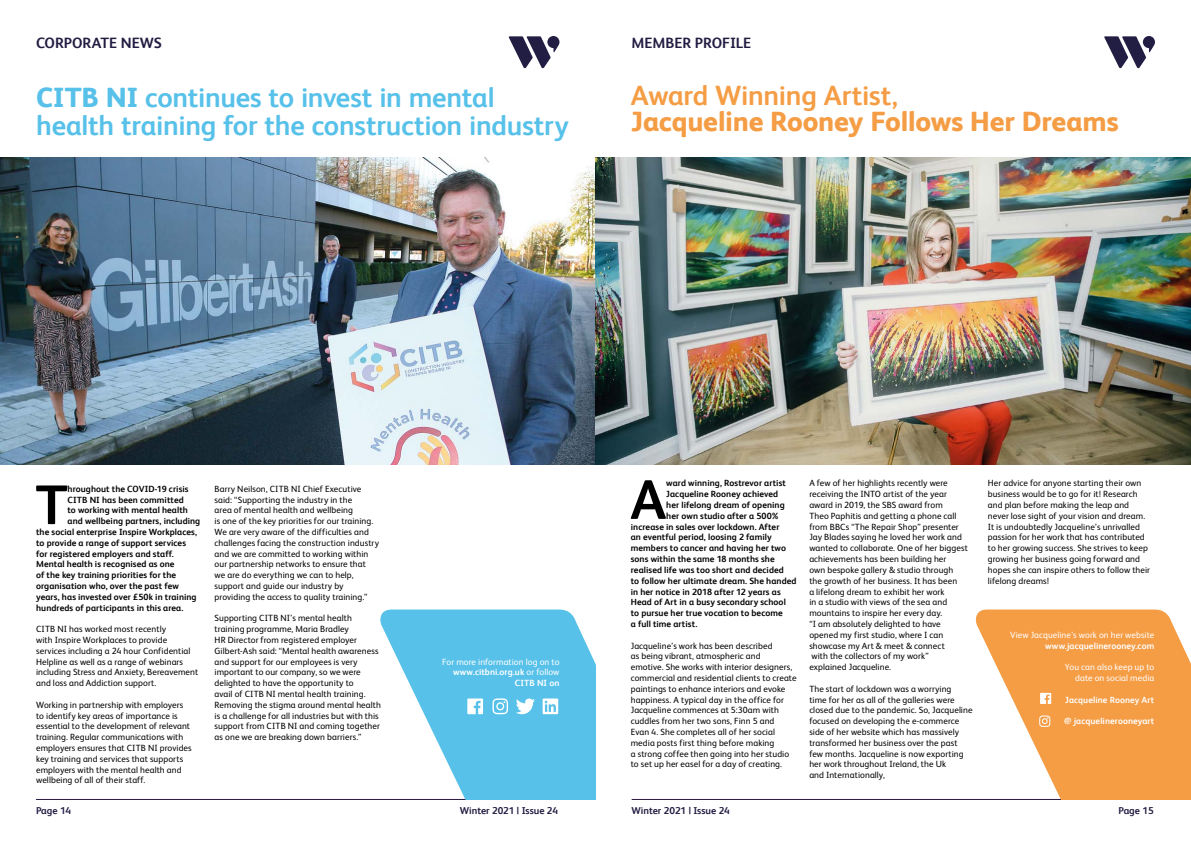
<style>
.page{position:relative;width:1191px;height:842px;background:#fff}
.page>*{position:absolute;margin:0;border:0;box-sizing:border-box;transform-origin:0 0}
.t1{font:700 55.8px "FS Albert";color:#000}
.t2{font:700 28px/28px "FS Albert";letter-spacing:-.01em;color:#57c1e9}
.t3{font:800 28px "FS Albert";letter-spacing:-.01em;color:#f59d45}
.t4{font:700 28px "FS Albert";letter-spacing:-.01em;color:#f59d45}
.t5{font:700 15px "FS Albert";letter-spacing:-.005em;color:#221c42}
.t6{font:700 10px "FS Albert";color:#221d43}
.t7{font:9px/10.8px "FS Albert";letter-spacing:.01em;color:#000}
.t8{font:700 9px "FS Albert";letter-spacing:.01em;color:#000}
.t9{font:9px/10.8px "FS Albert";letter-spacing:.01em;color:#fff;text-align:right}
.t10{font:700 9px "FS Albert";letter-spacing:.005em;color:#fff}
.s1{font-weight:800}
.s2{font-weight:700}
</style>
<div class="page">
<svg style="left:508px;top:36px;width:51px;height:32px"></svg>
<svg style="left:1104px;top:36px;width:51px;height:32px"></svg>
<hr style="left:36px;top:799px;width:523px;height:1px;background:#2a1945">
<hr style="left:631px;top:799px;width:524px;height:1px;background:#2a1945">
<svg style="left:380px;top:609px;width:215px;height:190px;fill:#57c1e9"></svg>
<img style="left:0;top:157px;width:1191px;height:308px">
<svg style="left:492px;top:698px;width:16px;height:16px"></svg>
<svg style="left:515px;top:698px;width:20px;height:16px"></svg>
<svg style="left:467px;top:698px;width:16px;height:16px"></svg>
<svg style="left:542px;top:698px;width:16px;height:16px"></svg>
<svg style="left:975px;top:609px;width:216px;height:190px;fill:#f59d45"></svg>
<svg style="left:1039px;top:715px;width:11px;height:12px"></svg>
<svg style="left:1040px;top:693px;width:11px;height:11px"></svg>
<h3 class="t5" style="left:36px;top:34px;width:128px">CORPORATE NEWS</h3>
<h2 class="t2" style="left:36px;top:83px;width:534px"><span class="s1">CITB NI</span> continues to invest in mental health training for the construction industry</h2>
<h3 class="t5" style="left:631px;top:34px;width:121px">MEMBER PROFILE</h3>
<h2 class="t4" style="left:631px;top:79px;width:268px">Award Winning Artist,</h2>
<h2 class="t3" style="left:631px;top:104px;width:489px">Jacqueline Rooney Follows Her Dreams</h2>
<h1 class="t1" style="left:35px;top:473px;width:34px">T</h1>
<p class="t8" style="left:68px;top:483px;width:123px">hroughout the COVID-19 crisis</p>
<p class="t8" style="left:68px;top:494px;width:118px">CITB NI has been committed</p>
<p class="t8" style="left:68px;top:505px;width:122px">to working with mental health</p>
<p class="t8" style="left:68px;top:516px;width:134px">and wellbeing partners, including</p>
<p class="t8" style="left:36px;top:527px;width:162px">the social enterprise Inspire Workplaces,</p>
<p class="t8" style="left:36px;top:537px;width:151px">to provide a range of support services</p>
<p class="t8" style="left:36px;top:548px;width:139px">for registered employers and staff.</p>
<p class="t8" style="left:36px;top:559px;width:140px">Mental health is recognised as one</p>
<p class="t8" style="left:36px;top:570px;width:142px">of the key training priorities for the</p>
<p class="t8" style="left:36px;top:581px;width:144px">organisation who, over the past few</p>
<p class="t8" style="left:36px;top:591px;width:162px">years, has invested over £50k in training</p>
<p class="t8" style="left:36px;top:602px;width:149px">hundreds of participants in this area.</p>
<p class="t7" style="left:36px;top:624px;width:163px">CITB NI has worked most recently<br>with Inspire Workplaces to provide services including a 24 hour Confidential Helpline as well as a range of webinars including Stress and Anxiety, Bereavement and loss and Addiction support.</p>
<p class="t7" style="left:36px;top:699px;width:157px">Working in partnership with employers to identify key areas of importance is essential to the development of relevant training. Regular communications with employers ensures that CITB NI provides key training and services that supports employers with the mental health and wellbeing of all of their staff.</p>
<p class="t7" style="left:215px;top:483px;width:166px">Barry Neilson, CITB NI Chief Executive said: “Supporting the industry in the<br>area of mental health and wellbeing<br>is one of the key priorities for our training.<br>We are very aware of the difficulties and challenges facing the construction industry and we are committed to working within our partnership networks to ensure that<br>we are do everything we can to help, support and guide our industry by providing the access to quality training.”</p>
<p class="t7" style="left:215px;top:613px;width:168px">Supporting CITB NI’s mental health training programme, Maria Bradley<br>HR Director from registered employer Gilbert-Ash said: “Mental health awareness and support for our employees is very important to our company, so we were delighted to have the opportunity to<br>avail of CITB NI mental health training.<br>Removing the stigma around mental health is a challenge for all industries but with this support from CITB NI and coming together as one we are breaking down barriers.”</p>
<p class="t9" style="left:442px;top:656px;width:119px">For more information log on to <span class="s2">www.citbni.org.uk</span> or follow<br><span class="s2">CITB NI on</span></p>
<h1 class="t1" style="left:630px;top:467px;width:37px">A</h1>
<p class="t8" style="left:666px;top:478px;width:121px">ward winning, Rostrevor artist</p>
<p class="t8" style="left:666px;top:489px;width:113px">Jacqueline Rooney achieved</p>
<p class="t8" style="left:666px;top:500px;width:120px">her lifelong dream of opening</p>
<p class="t8" style="left:666px;top:511px;width:113px">her own studio after a 500%</p>
<p class="t8" style="left:631px;top:521px;width:150px">increase in sales over lockdown. After</p>
<p class="t8" style="left:631px;top:532px;width:142px">an eventful period, loosing 2 family</p>
<p class="t8" style="left:631px;top:543px;width:157px">members to cancer and having her two</p>
<p class="t8" style="left:631px;top:554px;width:145px">sons within the same 18 months she</p>
<p class="t8" style="left:631px;top:565px;width:155px">realised life was too short and decided</p>
<p class="t8" style="left:631px;top:575px;width:167px">to follow her ultimate dream. She handed</p>
<p class="t8" style="left:631px;top:586px;width:151px">in her notice in 2018 after 12 years as</p>
<p class="t8" style="left:631px;top:597px;width:157px">Head of Art in a busy secondary school</p>
<p class="t8" style="left:631px;top:608px;width:154px">to pursue her true vocation to become</p>
<p class="t8" style="left:631px;top:619px;width:68px">a full time artist.</p>
<p class="t7" style="left:631px;top:640px;width:167px">Jacqueline’s work has been described<br>as being vibrant, atmospheric and<br>emotive. She works with interior designers, commercial and residential clients to create paintings to enhance interiors and evoke happiness. A typical day in the office for Jacqueline commences at 5:30am with cuddles from her two sons, Finn 5 and<br>Evan 4. She completes all of her social media posts first thing before making<br>a strong coffee then going into her studio to set up her easel for a day of creating.</p>
<p class="t7" style="left:809px;top:478px;width:160px">A few of her highlights recently were receiving the INTO artist of the year award in 2019, the SBS award from<br>Theo Paphitis and getting a phone call from BBCs “The Repair Shop” presenter Jay Blades saying he loved her work and wanted to collaborate. One of her biggest achievements has been building her<br>own bespoke gallery &amp; studio through the growth of her business. It has been<br>a lifelong dream to exhibit her work<br>in a studio with views of the sea and mountains to inspire her every day.<br>“I am absolutely delighted to have opened my first studio, where I can showcase my Art &amp; meet &amp; connect<br>with the collectors of my work”<br>explained Jacqueline.</p>
<p class="t7" style="left:809px;top:683px;width:165px">The start of lockdown was a worrying<br>time for her as all of the galleries were closed due to the pandemic. So, Jacqueline focused on developing the e-commerce side of her website which has massively transformed her business over the past few months. Jacqueline is now exporting her work throughout Ireland, the Uk<br>and Internationally,</p>
<p class="t7" style="left:988px;top:478px;width:164px">Her advice for anyone starting their own business would be to go for it! Research and plan before making the leap and never lose sight of your vision and dream.<br>It is undoubtedly Jacqueline’s unrivalled passion for her work that has contributed to her growing success. She strives to keep growing her business going forward and hopes she can inspire others to follow their lifelong dreams!</p>
<p class="t9" style="left:1010px;top:629px;width:146px">View Jacqueline’s work on her website</p>
<p class="t10" style="left:1045px;top:640px;width:111px">www.jacquelinerooney.com</p>
<p class="t9" style="left:1065px;top:662px;width:91px">You can also keep up to date on social media</p>
<p class="t10" style="left:1065px;top:694px;width:91px">Jacqueline Rooney Art</p>
<p class="t10" style="left:1064px;top:716px;width:92px">@ jacquelinerooneyart</p>
<p class="t6" style="left:36px;top:804px;width:37px">Page 14</p>
<p class="t6" style="left:460px;top:804px;width:100px">Winter 2021 | Issue 24</p>
<p class="t6" style="left:631px;top:804px;width:100px">Winter 2021 | Issue 24</p>
<p class="t6" style="left:1118px;top:804px;width:37px">Page 15</p>
</div>
